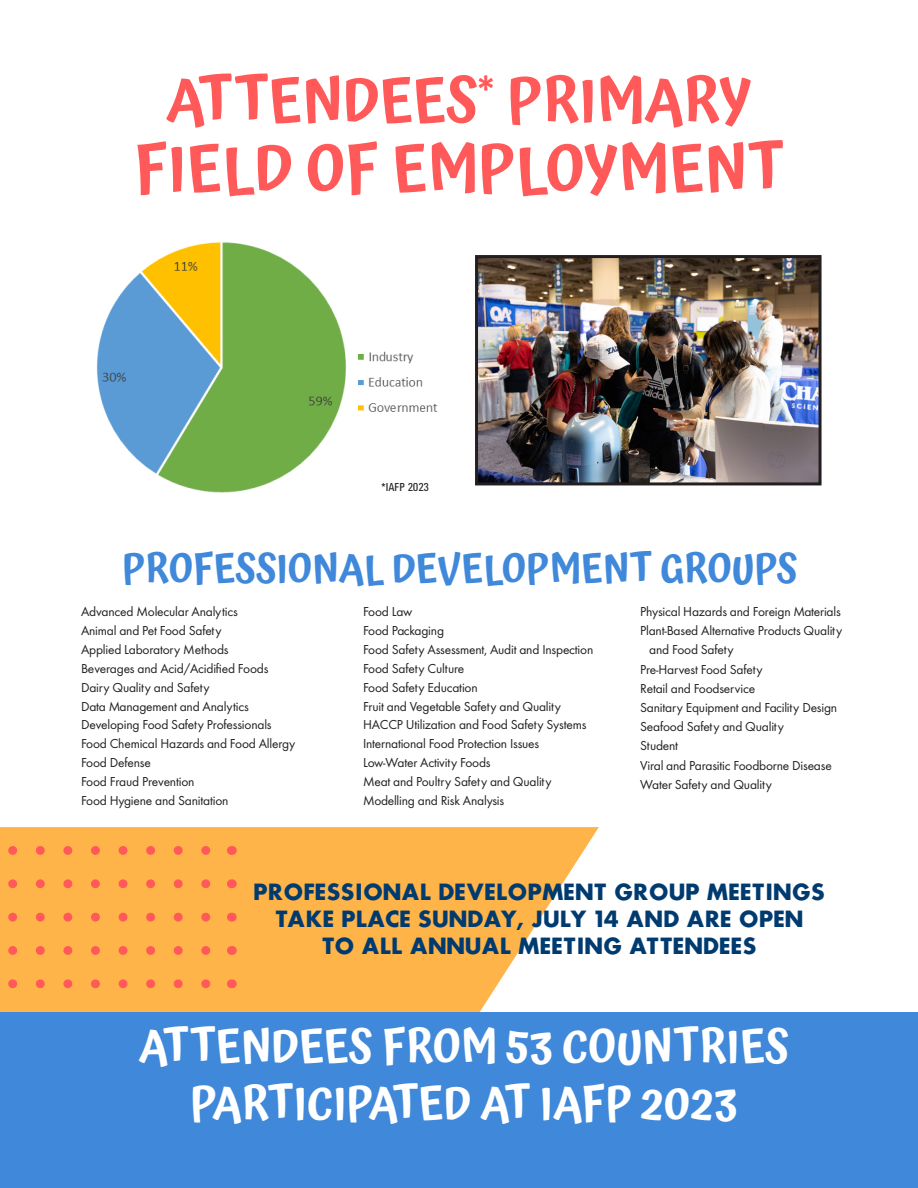
<style>
.page{position:relative;width:918px;height:1188px;background:#fff}
.page>*{position:absolute;margin:0;border:0;box-sizing:border-box;transform-origin:0 0}
.t1{font:600 63px "Atma";color:#ff5959}
.t2{font:600 60px "Atma";color:#ff5959}
.t3{font:600 45px/57px "Atma";color:#fff;text-align:center}
.t4{font:600 39px "Atma";color:#3f88da}
.t5{font:700 21.75px/27px "Futura";color:#003b70;text-align:center}
.t6{font:13.5px "Futura Book DTC";letter-spacing:-.015em;color:#231f20}
.t7{font:12px "Univers Roman Cond DTC";color:#231f20}
</style>
<div class="page">
<svg style="left:0;top:827px;width:599px;height:186px;background:#fdbb5d"></svg>
<svg style="left:0;top:846px;width:218px;height:9px;background:#ff9d4c"></svg>
<svg style="left:0;top:879px;width:218px;height:9px;background:#ff9d4c"></svg>
<svg style="left:0;top:913px;width:218px;height:9px;background:#ff9d4c"></svg>
<svg style="left:0;top:946px;width:218px;height:9px;background:#ff9d4c"></svg>
<svg style="left:0;top:979px;width:218px;height:9px;background:#ff9d4c"></svg>
<div style="left:0;top:1013px;width:918px;height:175px;background:#3f88da"></div>
<img style="left:479px;top:259px;width:339px;height:222px">
<div style="left:475px;top:255px;width:347px;height:230px;border:3px solid #231f20"></div>
<img style="left:97px;top:242px;width:341px;height:251px">
<p class="t2" style="left:166px;top:58px;width:587px">ATTENDEES<sup>*</sup> PRIMARY</p>
<p class="t1" style="left:134px;top:124px;width:652px">FIELD OF EMPLOYMENT</p>
<p class="t7" style="left:381px;top:481px;width:49px">*IAFP 2023</p>
<p class="t4" style="left:122px;top:541px;width:677px">PROFESSIONAL DEVELOPMENT GROUPS</p>
<p class="t6" style="left:81px;top:604px;width:158px">Advanced Molecular Analytics</p>
<p class="t6" style="left:81px;top:623px;width:142px">Animal and Pet Food Safety</p>
<p class="t6" style="left:81px;top:642px;width:149px">Applied Laboratory Methods</p>
<p class="t6" style="left:81px;top:661px;width:189px">Beverages and Acid/Acidified Foods</p>
<p class="t6" style="left:81px;top:679px;width:130px">Dairy Quality and Safety</p>
<p class="t6" style="left:81px;top:698px;width:169px">Data Management and Analytics</p>
<p class="t6" style="left:81px;top:717px;width:192px">Developing Food Safety Professionals</p>
<p class="t6" style="left:81px;top:736px;width:216px">Food Chemical Hazards and Food Allergy</p>
<p class="t6" style="left:81px;top:755px;width:71px">Food Defense</p>
<p class="t6" style="left:81px;top:774px;width:115px">Food Fraud Prevention</p>
<p class="t6" style="left:81px;top:793px;width:149px">Food Hygiene and Sanitation</p>
<p class="t6" style="left:363px;top:604px;width:51px">Food Law</p>
<p class="t6" style="left:363px;top:623px;width:83px">Food Packaging</p>
<p class="t6" style="left:363px;top:642px;width:232px">Food Safety Assessment, Audit and Inspection</p>
<p class="t6" style="left:363px;top:661px;width:103px">Food Safety Culture</p>
<p class="t6" style="left:363px;top:679px;width:116px">Food Safety Education</p>
<p class="t6" style="left:363px;top:698px;width:200px">Fruit and Vegetable Safety and Quality</p>
<p class="t6" style="left:363px;top:717px;width:225px">HACCP Utilization and Food Safety Systems</p>
<p class="t6" style="left:363px;top:736px;width:178px">International Food Protection Issues</p>
<p class="t6" style="left:363px;top:755px;width:129px">Low-Water Activity Foods</p>
<p class="t6" style="left:363px;top:774px;width:190px">Meat and Poultry Safety and Quality</p>
<p class="t6" style="left:363px;top:793px;width:143px">Modelling and Risk Analysis</p>
<p class="t6" style="left:640px;top:604px;width:202px">Physical Hazards and Foreign Materials</p>
<p class="t6" style="left:640px;top:623px;width:204px">Plant-Based Alternative Products Quality</p>
<p class="t6" style="left:649px;top:642px;width:86px">and Food Safety</p>
<p class="t6" style="left:640px;top:661px;width:124px">Pre-Harvest Food Safety</p>
<p class="t6" style="left:640px;top:681px;width:117px">Retail and Foodservice</p>
<p class="t6" style="left:640px;top:700px;width:199px">Sanitary Equipment and Facility Design</p>
<p class="t6" style="left:640px;top:719px;width:145px">Seafood Safety and Quality</p>
<p class="t6" style="left:640px;top:738px;width:39px">Student</p>
<p class="t6" style="left:640px;top:757px;width:193px">Viral and Parasitic Foodborne Disease</p>
<p class="t6" style="left:640px;top:777px;width:133px">Water Safety and Quality</p>
<p class="t5" style="left:253px;top:878px;width:573px">PROFESSIONAL DEVELOPMENT GROUP MEETINGS<br>TAKE PLACE SUNDAY, JULY 14 AND ARE OPEN<br>TO ALL ANNUAL MEETING ATTENDEES</p>
<p class="t3" style="left:139px;top:1021px;width:651px">ATTENDEES FROM 53 COUNTRIES<br>PARTICIPATED AT IAFP 2023</p>
</div>
